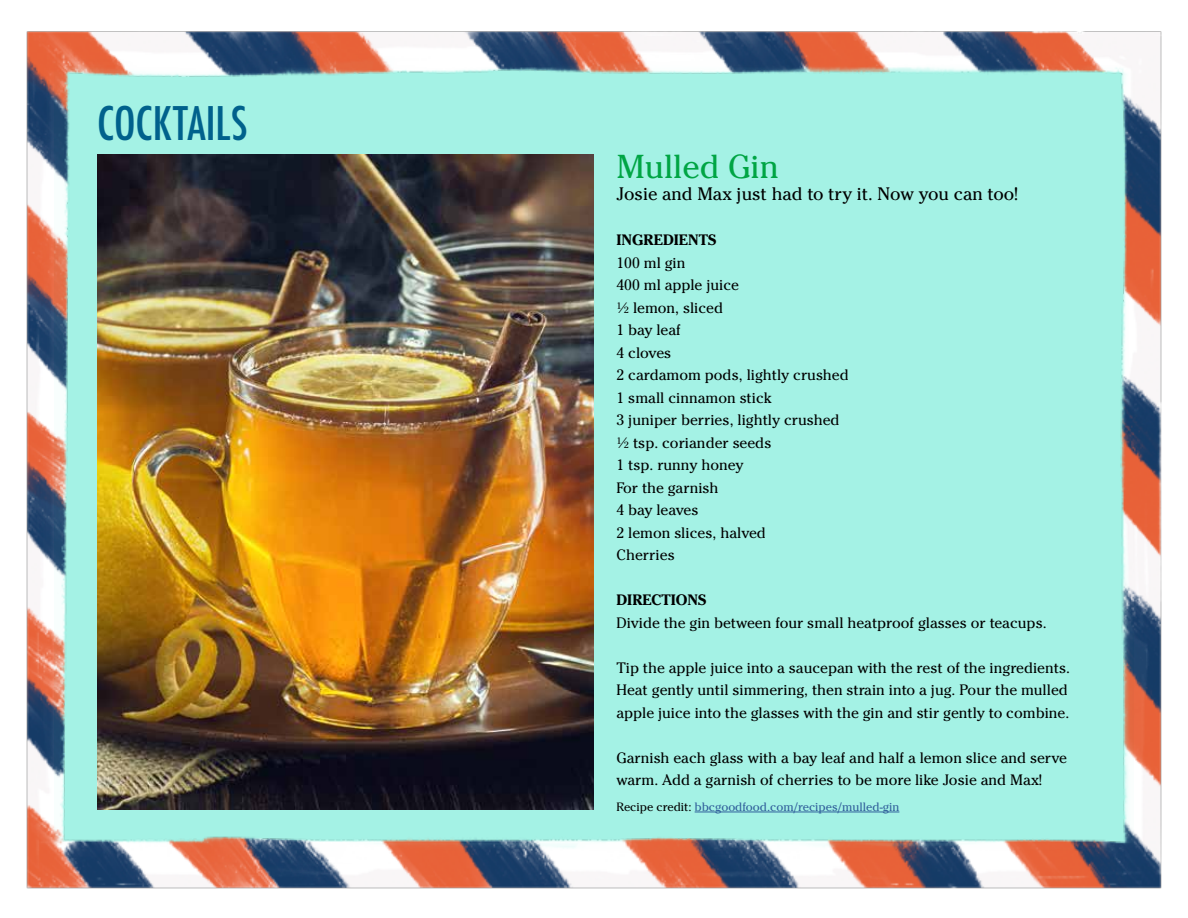
<style>
.page{position:relative;width:1188px;height:918px;background:#fff}
.page>*{position:absolute;margin:0;border:0;box-sizing:border-box;transform-origin:0 0}
.t1{font:500 condensed 45px "Futura";color:#00618c}
.t2{font:33px "Cheltenham ITC Pro";color:#00a544}
.t3{font:18px "Cheltenham ITC Pro";color:#000}
.t4{font:15px/22.5px "Cheltenham ITC Pro";color:#000}
.t5{font:700 15px "Cheltenham ITC Pro";color:#000}
.t6{font:12px "Cheltenham ITC Pro";color:#31609b}
.s1{color:#000}
</style>
<div class="page">
<img style="left:26px;top:31px;width:1136px;height:858px">
<h1 class="t1" style="left:97px;top:94px;width:152px">COCKTAILS</h1>
<h2 class="t2" style="left:617px;top:146px;width:164px">Mulled Gin</h2>
<p class="t3" style="left:617px;top:183px;width:403px">Josie and Max just had to try it. Now you can too!</p>
<p class="t5" style="left:617px;top:231px;width:101px">INGREDIENTS</p>
<p class="t4" style="left:617px;top:251px;width:234px">100 ml gin<br>400 ml apple juice<br>½ lemon, sliced<br>1 bay leaf<br>4 cloves<br>2 cardamom pods, lightly crushed<br>1 small cinnamon stick<br>3 juniper berries, lightly crushed ½ tsp. coriander seeds<br>1 tsp. runny honey<br>For the garnish<br>4 bay leaves<br>2 lemon slices, halved<br>Cherries</p>
<p class="t5" style="left:617px;top:591px;width:91px">DIRECTIONS</p>
<p class="t4" style="left:617px;top:611px;width:432px">Divide the gin between four small heatproof glasses or teacups.</p>
<p class="t4" style="left:617px;top:656px;width:455px">Tip the apple juice into a saucepan with the rest of the ingredients.<br>Heat gently until simmering, then strain into a jug. Pour the mulled apple juice into the glasses with the gin and stir gently to combine.</p>
<p class="t4" style="left:617px;top:746px;width:452px">Garnish each glass with a bay leaf and half a lemon slice and serve warm. Add a garnish of cherries to be more like Josie and Max!</p>
<p class="t6" style="left:617px;top:799px;width:284px"><span class="s1">Recipe credit:</span> bbcgoodfood.com/recipes/mulled-gin</p>
</div>
